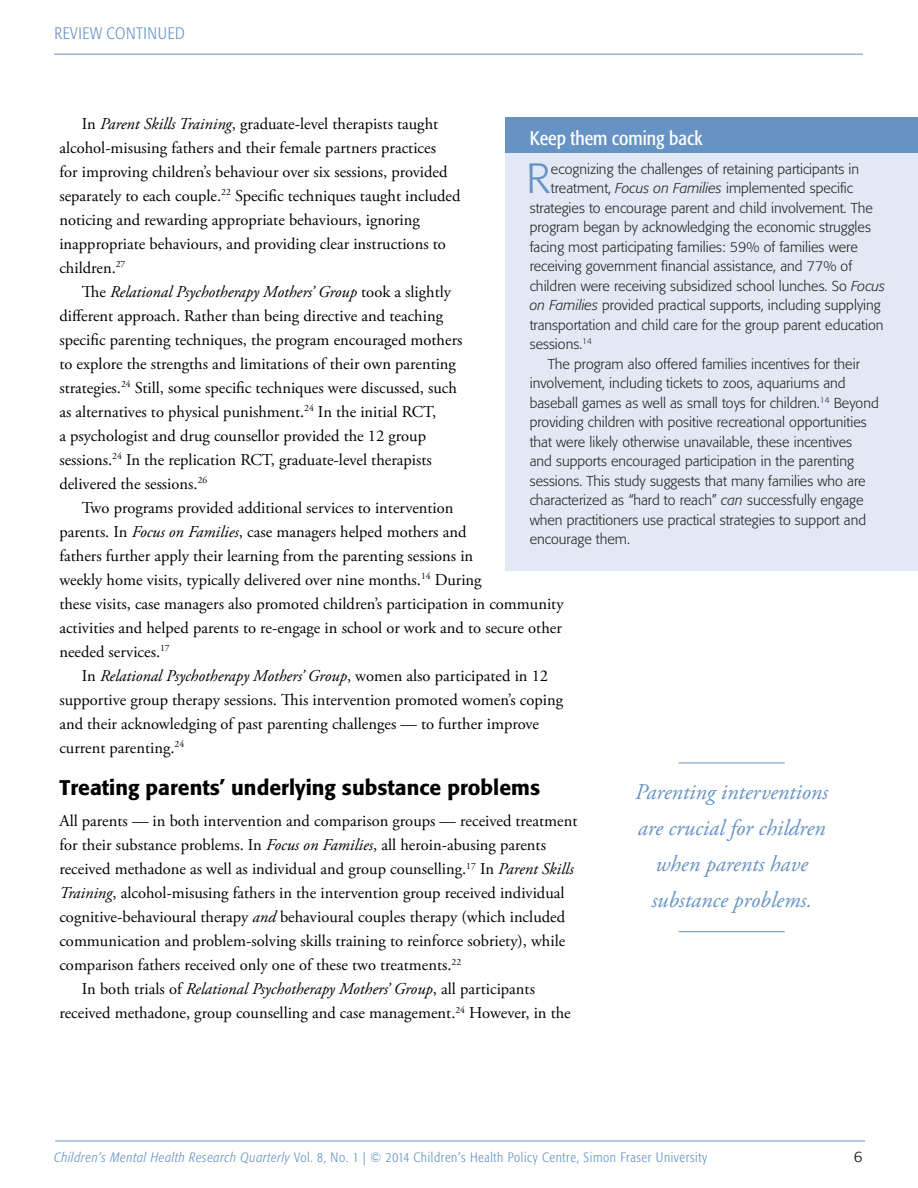
<style>
.page{position:relative;width:918px;height:1188px;background:#fff}
.page>*{position:absolute;margin:0;border:0;box-sizing:border-box;transform-origin:0 0}
.t1{font:300 41.7px "Formata";color:#6793c4}
.t2{font:italic 22.5px/36px "Adobe Garamond Pro";color:#6793c4;text-align:center}
.t3{font:500 21px "Formata";color:#000}
.t4{font:condensed 19.5px "Formata";color:#fff}
.t5{font:16.5px/24px "Adobe Garamond Pro";color:#000}
.t6{font:italic 16.5px "Adobe Garamond Pro";color:#000}
.t7{font:300 condensed 16.5px "Formata";color:#6793c4}
.t8{font:300 15px "Formata";color:#000}
.t9{font:300 14.25px "Formata";color:#262626}
.t10{font:300 condensed 13.5px "Formata";letter-spacing:.045em;color:#6793c4}
.s1{font-style:italic}
.s2{font-style:normal}
</style>
<div class="page">
<hr style="left:54px;top:54px;width:809px;height:1px;background:#6793c4">
<div style="left:505px;top:117px;width:413px;height:454px;background:#e3e9f4"></div>
<div style="left:505px;top:117px;width:413px;height:36px;background:#6793c4"></div>
<hr style="left:679px;top:763px;width:106px;height:1px;background:#6793c4">
<hr style="left:679px;top:931px;width:106px;height:1px;background:#6793c4">
<hr style="left:55px;top:1141px;width:810px;height:1px;background:#6793c4">
<p class="t7" style="left:55px;top:24px;width:17px">Review</p>
<p class="t7" style="left:106px;top:24px;width:10px">continued</p>
<p class="t5" style="left:59px;top:112px;width:403px;text-indent:23px">In <span class="s1">Parent Skills Training</span>, graduate-level therapists taught alcohol-misusing fathers and their female partners practices<br>for improving children’s behaviour over six sessions, provided separately to each couple.<sup>22</sup> Specific techniques taught included noticing and rewarding appropriate behaviours, ignoring inappropriate behaviours, and providing clear instructions to children.<sup>27</sup></p>
<p class="t5" style="left:59px;top:280px;width:405px;text-indent:23px">The <span class="s1">Relational Psychotherapy Mothers’ Group</span> took a slightly different approach. Rather than being directive and teaching specific parenting techniques, the program encouraged mothers to explore the strengths and limitations of their own parenting strategies.<sup>24</sup> Still, some specific techniques were discussed, such as alternatives to physical punishment.<sup>24</sup> In the initial RCT,<br>a psychologist and drug counsellor provided the 12 group sessions.<sup>24</sup> In the replication RCT, graduate-level therapists delivered the sessions.<sup>26</sup></p>
<p class="t5" style="left:59px;top:496px;width:506px;text-indent:23px">Two programs provided additional services to intervention<br>parents. In <span class="s1">Focus on Families</span>, case managers helped mothers and<br>fathers further apply their learning from the parenting sessions in<br>weekly home visits, typically delivered over nine months.<sup>14</sup> During<br>these visits, case managers also promoted children’s participation in community activities and helped parents to re-engage in school or work and to secure other needed services.<sup>17</sup></p>
<p class="t5" style="left:59px;top:664px;width:505px;text-indent:23px">In <span class="s1">Relational Psychotherapy Mothers’ Group</span>, women also participated in 12 supportive group therapy sessions. This intervention promoted women’s coping and their acknowledging of past parenting challenges — to further improve current parenting.<sup>24</sup></p>
<p class="t3" style="left:59px;top:775px;width:482px">Treating parents’ underlying substance problems</p>
<p class="t5" style="left:59px;top:810px;width:520px">All parents — in both intervention and comparison groups — received treatment</p>
<p class="t5" style="left:59px;top:834px;width:488px">for their substance problems. In <span class="s1">Focus on Families</span>, all heroin-abusing parents</p>
<p class="t5" style="left:59px;top:858px;width:516px">received methadone as well as individual and group counselling.<sup>17</sup> In <span class="s1">Parent Skills</span></p>
<p class="t5" style="left:59px;top:882px;width:507px"><span class="s1">Training</span>, alcohol-misusing fathers in the intervention group received individual</p>
<p class="t5" style="left:59px;top:906px;width:507px">cognitive-behavioural therapy <span class="s1">and</span> behavioural couples therapy (which included</p>
<p class="t5" style="left:59px;top:930px;width:507px">communication and problem-solving skills training to reinforce sobriety), while</p>
<p class="t5" style="left:59px;top:954px;width:403px">comparison fathers received only one of these two treatments.<sup>22</sup></p>
<p class="t6" style="left:82px;top:979px;width:455px"><span class="s2">In both trials of</span> Relational Psychotherapy Mothers’ Group<span class="s2">, all participants</span></p>
<p class="t5" style="left:59px;top:1002px;width:513px">received methadone, group counselling and case management.<sup>24</sup> However, in the</p>
<p class="t4" style="left:530px;top:127px;width:174px">Keep them coming back</p>
<h1 class="t1" style="left:527px;top:154px;width:22px">R</h1>
<p class="t9" style="left:551px;top:160px;width:310px">ecognizing the challenges of retaining participants in</p>
<p class="t9" style="left:551px;top:180px;width:304px">treatment, <span class="s1">Focus on Families</span> implemented specific</p>
<p class="t9" style="left:530px;top:199px;width:345px">strategies to encourage parent and child involvement. The</p>
<p class="t9" style="left:530px;top:219px;width:343px">program began by acknowledging the economic struggles</p>
<p class="t9" style="left:530px;top:238px;width:330px">facing most participating families: 59% of families were</p>
<p class="t9" style="left:530px;top:258px;width:324px">receiving government financial assistance, and 77% of</p>
<p class="t9" style="left:530px;top:277px;width:357px">children were receiving subsidized school lunches. So <span class="s1">Focus</span></p>
<p class="t9" style="left:530px;top:297px;width:353px"><span class="s1">on Families</span> provided practical supports, including supplying</p>
<p class="t9" style="left:530px;top:316px;width:355px">transportation and child care for the group parent education</p>
<p class="t9" style="left:530px;top:336px;width:64px">sessions.<sup>14</sup></p>
<p class="t9" style="left:548px;top:355px;width:314px">The program also offered families incentives for their</p>
<p class="t9" style="left:530px;top:375px;width:317px">involvement, including tickets to zoos, aquariums and</p>
<p class="t9" style="left:530px;top:394px;width:351px">baseball games as well as small toys for children.<sup>14</sup> Beyond</p>
<p class="t9" style="left:530px;top:414px;width:339px">providing children with positive recreational opportunities</p>
<p class="t9" style="left:530px;top:433px;width:324px">that were likely otherwise unavailable, these incentives</p>
<p class="t9" style="left:530px;top:453px;width:326px">and supports encouraged participation in the parenting</p>
<p class="t9" style="left:530px;top:472px;width:337px">sessions. This study suggests that many families who are</p>
<p class="t9" style="left:530px;top:492px;width:335px">characterized as “hard to reach” <span class="s1">can</span> successfully engage</p>
<p class="t9" style="left:530px;top:511px;width:338px">when practitioners use practical strategies to support and</p>
<p class="t9" style="left:530px;top:531px;width:102px">encourage them.</p>
<h2 class="t2" style="left:635px;top:775px;width:194px">Parenting interventions are crucial for children when parents have substance problems.</h2>
<p class="t10" style="left:54px;top:1149px;width:655px"><span class="s1">Children’s Mental Health Research Quarterly</span> Vol. 8, No. 1 | © 2014 Children’s Health Policy Centre, Simon Fraser University</p>
<p class="t8" style="left:854px;top:1148px;width:10px">6</p>
</div>
